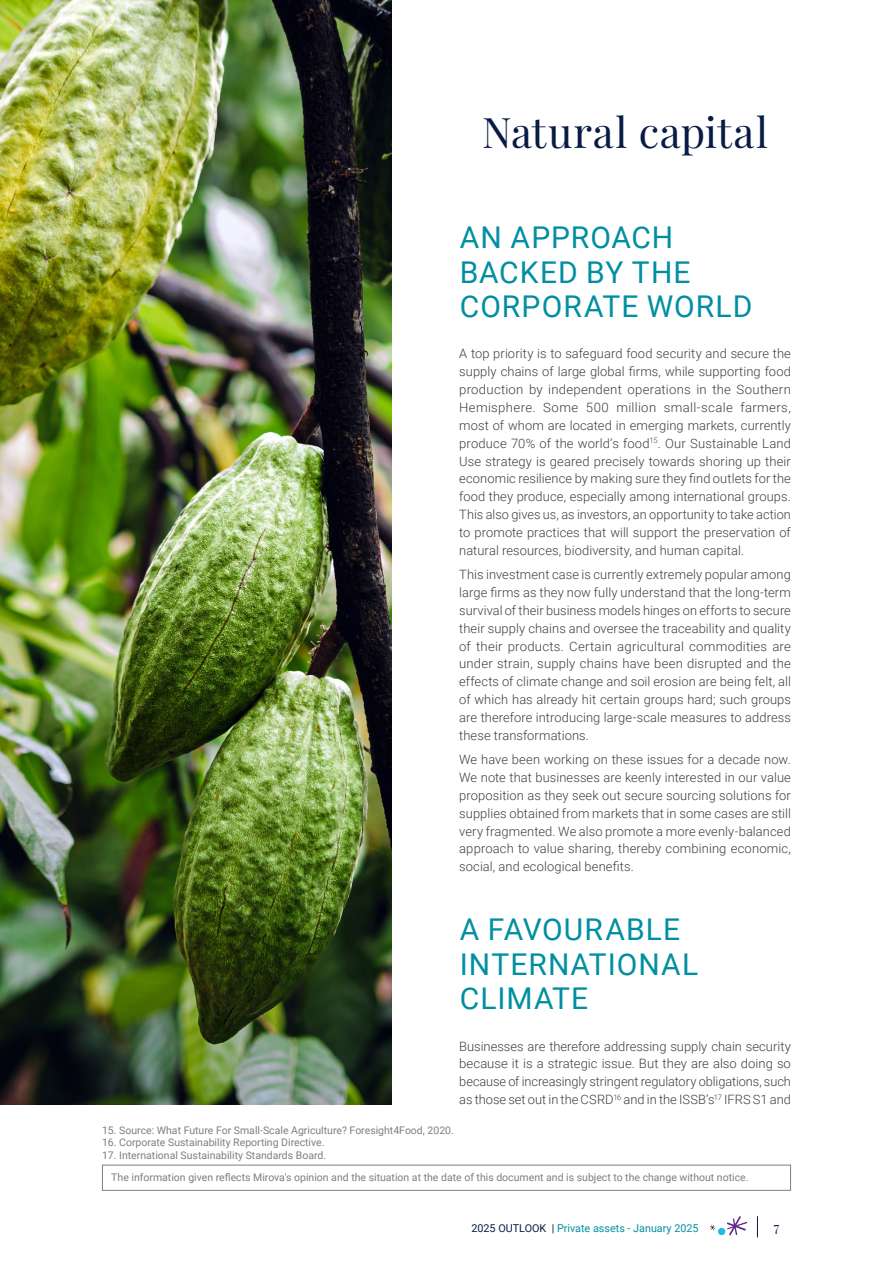
<style>
.page{position:relative;width:893px;height:1263px;background:#fff}
.page>*{position:absolute;margin:0;border:0;box-sizing:border-box;transform-origin:0 0}
.Mir_RA_Titre01{font:42px "Playfair Display";letter-spacing:.015em;color:#071b44}
.Mir_RA_Titre02{font:30px/34.7px "Roboto";letter-spacing:.035em;color:#008fa1}
.t1{font:13.5px "Playfair Display";color:#071b44}
.Mir-RA-Texte-courant_gros{font:300 12.9px/17.9px "Roboto";letter-spacing:.005em;color:#3e3e3f;text-align:justify}
.t2{font:10.8px "Roboto";color:#008fa1}
.Mir_A4_Notes{font:10.5px "Roboto";color:#7b8080}
.s1{color:#071b44}
</style>
<div class="page">
<div style="left:102px;top:1165px;width:689px;height:26px;border:1px solid #7b8080"></div>
<img style="left:0;top:0;width:391px;height:1104px">
<svg style="left:757px;top:1216px;width:1px;height:21px"></svg>
<svg style="left:710px;top:1216px;width:37px;height:19px"></svg>
<p class="Mir_RA_Titre01" style="left:482px;top:99px;width:288px">Natural capital</p>
<p class="Mir_RA_Titre02" style="left:460px;top:219px;width:294px">AN APPROACH<br>BACKED BY THE<br>CORPORATE WORLD</p>
<p class="Mir-RA-Texte-courant_gros" style="left:459px;top:344px;width:333px">A top priority is to safeguard food security and secure the supply chains of large global firms, while supporting food production by independent operations in the Southern Hemisphere. Some 500 million small-scale farmers, most of whom are located in emerging markets, currently produce 70% of the world’s food<sup>15</sup>. Our Sustainable Land Use strategy is geared precisely towards shoring up their economic resilience by making sure they find outlets for the food they produce, especially among international groups.<br>This also gives us, as investors, an opportunity to take action to promote practices that will support the preservation of natural resources, biodiversity, and human capital.</p>
<p class="Mir-RA-Texte-courant_gros" style="left:459px;top:565px;width:333px">This investment case is currently extremely popular among large firms as they now fully understand that the long-term survival of their business models hinges on efforts to secure their supply chains and oversee the traceability and quality of their products. Certain agricultural commodities are under strain, supply chains have been disrupted and the effects of climate change and soil erosion are being felt, all of which has already hit certain groups hard; such groups are therefore introducing large-scale measures to address these transformations.</p>
<p class="Mir-RA-Texte-courant_gros" style="left:459px;top:750px;width:333px">We have been working on these issues for a decade now.<br>We note that businesses are keenly interested in our value proposition as they seek out secure sourcing solutions for supplies obtained from markets that in some cases are still very fragmented. We also promote a more evenly-balanced approach to value sharing, thereby combining economic, social, and ecological benefits.</p>
<p class="Mir_RA_Titre02" style="left:460px;top:911px;width:240px">A FAVOURABLE<br>INTERNATIONAL<br>CLIMATE</p>
<p class="Mir-RA-Texte-courant_gros" style="left:459px;top:1036px;width:333px">Businesses are therefore addressing supply chain security because it is a strategic issue. But they are also doing so because of increasingly stringent regulatory obligations, such as those set out in the CSRD<sup>16</sup> and in the ISSB’s<sup>17</sup> IFRS S1 and</p>
<p class="Mir_A4_Notes" style="left:102px;top:1122px;width:353px">15. Source: What Future For Small-Scale Agriculture? Foresight4Food, 2020.</p>
<p class="Mir_A4_Notes" style="left:102px;top:1135px;width:224px">16. Corporate Sustainability Reporting Directive.</p>
<p class="Mir_A4_Notes" style="left:102px;top:1148px;width:226px">17. International Sustainability Standards Board.</p>
<p class="Mir_A4_Notes" style="left:111px;top:1170px;width:639px">The information given reflects Mirova's opinion and the situation at the date of this document and is subject to the change without notice.</p>
<p class="t2" style="left:471px;top:1220px;width:229px"><span class="s1">2025 OUTLOOK |</span> Private assets - January 2025</p>
<p class="t1" style="left:774px;top:1216px;width:7px">7</p>
</div>
